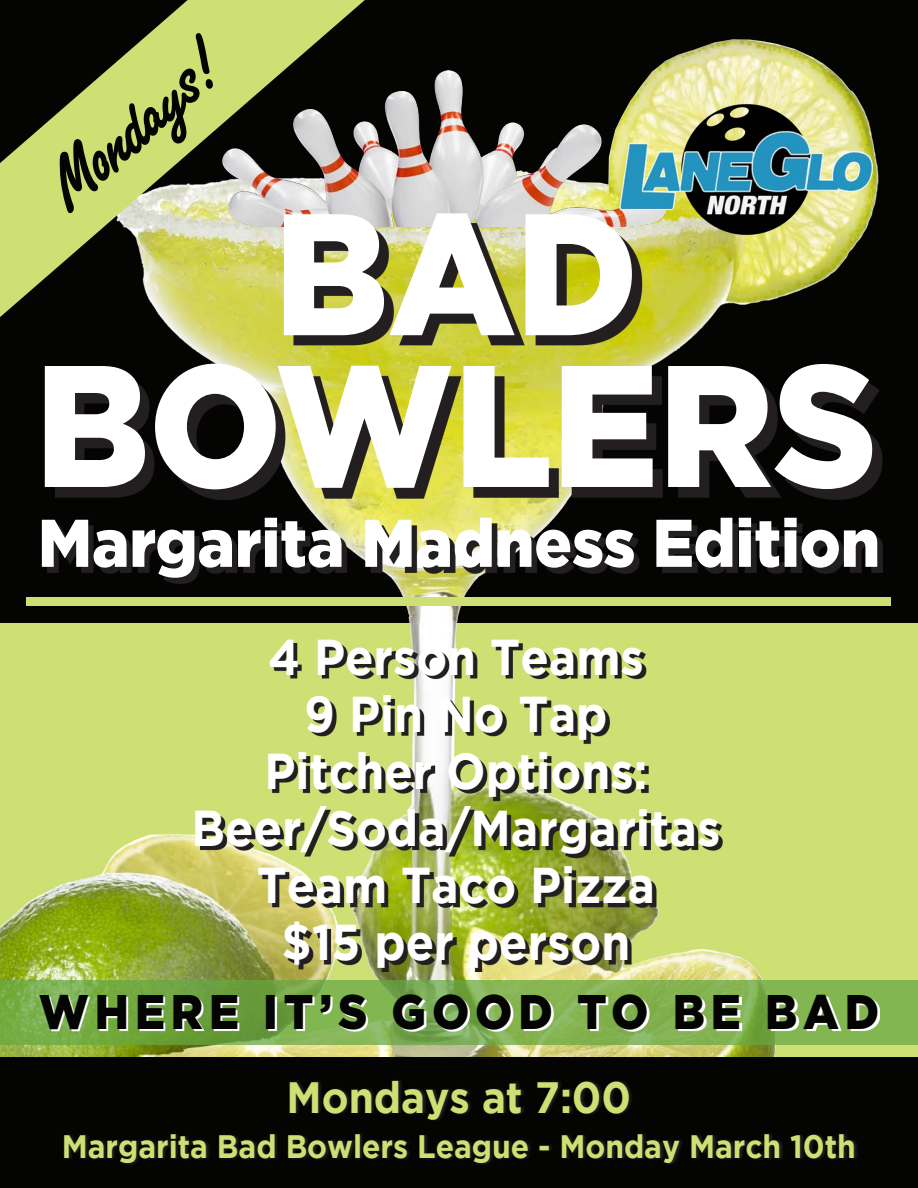
<style>
.page{position:relative;width:918px;height:1188px;background:#fff}
.page>*{position:absolute;margin:0;border:0;box-sizing:border-box;transform-origin:0 0}
.t1{font:900 172.8px "Gotham";color:#fff;scale:.93 1}
.t2{font:700 73.5px "Freestyle Script Std";color:#040503}
.t3{font:900 67.35px "Gotham";color:#fff;scale:.93 1}
.t4{font:700 50.25px "Gotham";color:#fff;scale:.93 1}
.t5{font:900 48.6px "Gotham";letter-spacing:.13em;color:#040503;scale:.93 1}
.t6{font:700 43.8px "Gotham";color:#cedf74;scale:.93 1}
.t7{font:700 32.4px "Gotham";color:#cedf74;scale:.93 1}
</style>
<div class="page">
<div style="left:0;top:623px;width:918px;height:434px;background:#cedf74"></div>
<div style="left:0;top:0;width:918px;height:623px;background:#040503"></div>
<img style="left:0;top:39px;width:856px;height:1018px">
<svg style="left:0;top:0;width:365px;height:317px;fill:#cedf74"></svg>
<img style="left:200px;top:643px;width:523px;height:329px">
<div style="left:0;top:1057px;width:918px;height:131px;background:#040503"></div>
<div style="left:27px;top:597px;width:864px;height:9px;background:#cedf74"></div>
<svg style="left:66px;top:1080px;width:791px;height:84px"></svg>
<svg style="left:0;top:980px;width:918px;height:65px;background:#7caf4d"></svg>
<svg style="left:47px;top:523px;width:836px;height:60px"></svg>
<svg style="left:42px;top:996px;width:838px;height:36px;background:#b3d098"></svg>
<img style="left:222px;top:70px;width:444px;height:154px">
<svg style="left:55px;top:224px;width:827px;height:276px"></svg>
<img style="left:593px;top:96px;width:289px;height:159px">
<p class="t2" style="left:32px;top:161px;width:207px;rotate:-41deg">Mondays!</p>
<p class="t1" style="left:274px;top:174px;width:393px">BAD</p>
<p class="t1" style="left:35px;top:326px;width:907px">BOWLERS</p>
<p class="t3" style="left:38px;top:504px;width:907px">Margarita Madness Edition</p>
<p class="t4" style="left:268px;top:628px;width:406px">4 Person Teams</p>
<p class="t4" style="left:304px;top:685px;width:328px">9 Pin No Tap</p>
<p class="t4" style="left:264px;top:742px;width:413px">Pitcher Options:</p>
<p class="t4" style="left:192px;top:799px;width:570px">Beer/Soda/Margaritas</p>
<p class="t4" style="left:257px;top:856px;width:430px">Team Taco Pizza</p>
<p class="t4" style="left:282px;top:913px;width:376px">$15 per person</p>
<p class="t5" style="left:39px;top:983px;width:905px">WHERE IT’S GOOD TO BE BAD</p>
<p class="t6" style="left:287px;top:1073px;width:372px">Mondays at 7:00</p>
<p class="t7" style="left:62px;top:1128px;width:855px">Margarita Bad Bowlers League - Monday March 10th</p>
</div>
